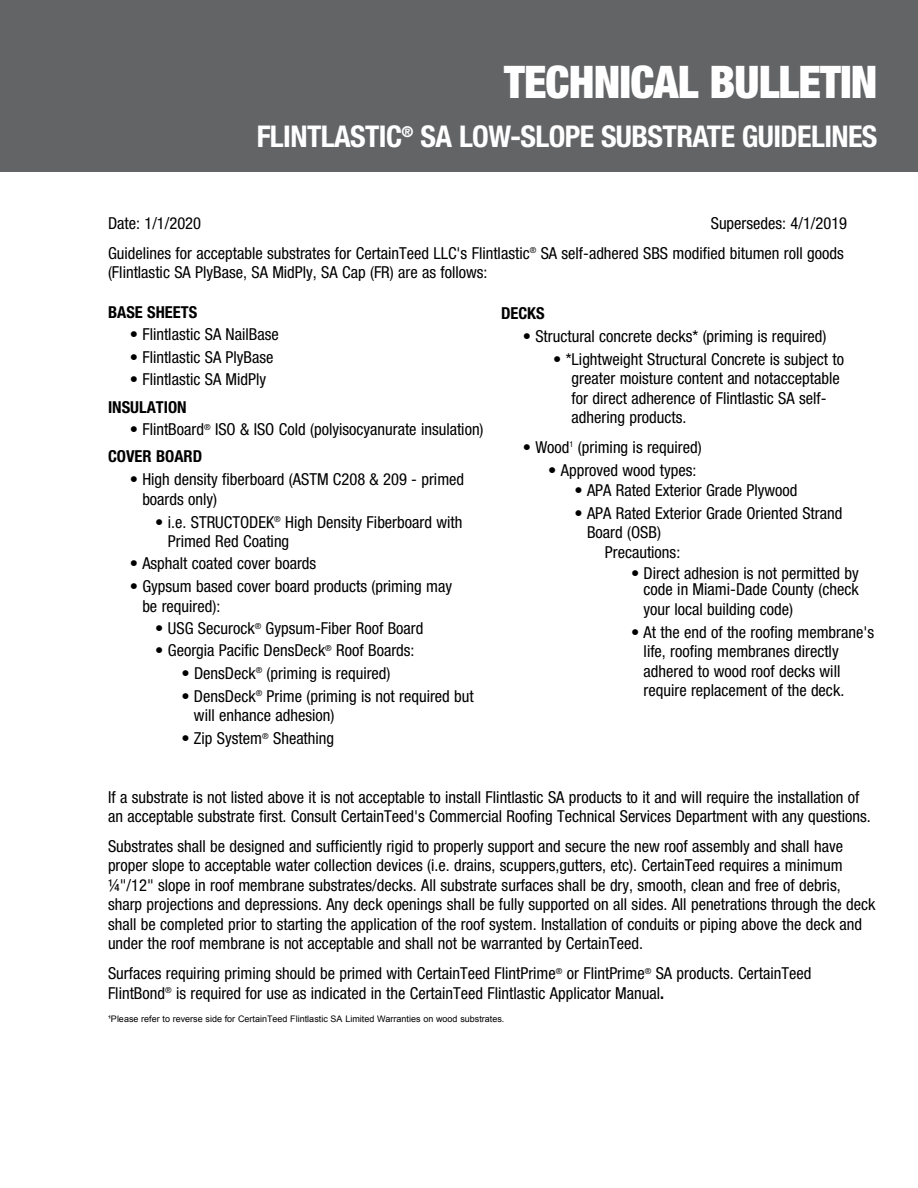
<style>
.page{position:relative;width:918px;height:1188px;background:#fff}
.page>*{position:absolute;margin:0;border:0;box-sizing:border-box;transform-origin:0 0}
.t1{font:900 condensed 45px "Helvetica Neue";letter-spacing:-.02em;color:#fff}
.t2{font:700 condensed 30px "Helvetica Neue";letter-spacing:-.02em;color:#fff}
.t3{font:condensed 16.5px/19.5px "Helvetica Neue";color:#000}
.t4{font:700 condensed 16.5px "Helvetica Neue";color:#000}
.t5{font:9px "Arial";color:#000}
.s1{font-weight:700}
</style>
<div class="page">
<div style="left:0;top:0;width:918px;height:172px;background:#636466"></div>
<h1 class="t1" style="left:504px;top:55px;width:375px">TECHNICAL BULLETIN</h1>
<h2 class="t2" style="left:257px;top:118px;width:622px">FLINTLASTIC<sup>®</sup> SA LOW-SLOPE SUBSTRATE GUIDELINES</h2>
<h1 class="t1" style="left:772px;top:68px;width:107px">NAME</h1>
<h2 class="t2" style="left:768px;top:121px;width:111px">SUBTITLE</h2>
<p class="t3" style="left:108px;top:208px;width:741px;line-height:29.7px;text-align:right">Supersedes: 4/1/2019<br>Guidelines for acceptable substrates for CertainTeed LLC's Flintlastic<sup>®</sup> SA self-adhered SBS modified bitumen roll goods</p>
<p class="t3" style="left:108px;top:263px;width:381px">(Flintlastic SA PlyBase, SA MidPly, SA Cap (FR) are as follows:</p>
<p class="t3" style="left:108px;top:213px;width:95px">Date: 1/1/2020</p>
<p class="t4" style="left:108px;top:303px;width:91px">BASE SHEETS</p>
<p class="t3" style="left:130px;top:325px;width:151px">• Flintlastic SA NailBase</p>
<p class="t3" style="left:130px;top:347px;width:145px">• Flintlastic SA PlyBase</p>
<p class="t3" style="left:130px;top:369px;width:138px">• Flintlastic SA MidPly</p>
<p class="t4" style="left:108px;top:397px;width:80px">INSULATION</p>
<p class="t3" style="left:108px;top:416px;width:377px;line-height:26.7px;text-indent:22px">• FlintBoard<sup>®</sup> ISO &amp; ISO Cold (polyisocyanurate insulation)<br><span class="s1">COVER BOARD</span></p>
<p class="t3" style="left:142px;top:469px;width:323px;text-indent:-13px">• High density fiberboard (ASTM C208 &amp; 209 - primed boards only)</p>
<p class="t3" style="left:168px;top:512px;width:296px;text-indent:-13px">• i.e. STRUCTODEK<sup>®</sup> High Density Fiberboard with<br>Primed Red Coating</p>
<p class="t3" style="left:130px;top:554px;width:188px">• Asphalt coated cover boards</p>
<p class="t3" style="left:142px;top:577px;width:311px;text-indent:-13px">• Gypsum based cover board products (priming may be required):</p>
<p class="t3" style="left:155px;top:618px;width:270px">• USG Securock<sup>®</sup> Gypsum-Fiber Roof Board</p>
<p class="t3" style="left:155px;top:641px;width:261px">• Georgia Pacific DensDeck<sup>®</sup> Roof Boards:</p>
<p class="t3" style="left:181px;top:663px;width:211px">• DensDeck<sup>®</sup> (priming is required)</p>
<p class="t3" style="left:194px;top:686px;width:281px;text-indent:-13px">• DensDeck<sup>®</sup> Prime (priming is not required but will enhance adhesion)</p>
<p class="t3" style="left:181px;top:728px;width:154px">• Zip System<sup>®</sup> Sheathing</p>
<p class="t4" style="left:501px;top:303px;width:45px">DECKS</p>
<p class="t3" style="left:523px;top:326px;width:305px">• Structural concrete decks* (priming is required)</p>
<p class="t3" style="left:572px;top:349px;width:274px;text-indent:-18px">• *Lightweight Structural Concrete is subject to greater moisture content and notacceptable for direct adherence of Flintlastic SA self&shy;adhering products.</p>
<p class="t3" style="left:523px;top:437px;width:181px">• Wood<sup>1</sup> (priming is required)</p>
<p class="t3" style="left:548px;top:460px;width:150px">• Approved wood types:</p>
<p class="t3" style="left:574px;top:480px;width:225px">• APA Rated Exterior Grade Plywood</p>
<p class="t3" style="left:574px;top:503px;width:270px">• APA Rated Exterior Grade Oriented Strand</p>
<p class="t3" style="left:587px;top:523px;width:76px">Board (OSB)</p>
<p class="t3" style="left:605px;top:543px;width:77px">Precautions:</p>
<p class="t3" style="left:631px;top:564px;width:229px;line-height:16.5px;text-align:right">• Direct adhesion is not permitted by code in Miami-Dade County (check</p>
<p class="t3" style="left:644px;top:599px;width:151px">your local building code)</p>
<p class="t3" style="left:644px;top:622px;width:232px;text-indent:-13px">• At the end of the roofing membrane's life, roofing membranes directly adhered to wood roof decks will require replacement of the deck.</p>
<p class="t3" style="left:108px;top:787px;width:764px">If a substrate is not listed above it is not acceptable to install Flintlastic SA products to it and will require the installation of an acceptable substrate first. Consult CertainTeed's Commercial Roofing Technical Services Department with any questions.</p>
<p class="t3" style="left:108px;top:836px;width:769px">Substrates shall be designed and sufficiently rigid to properly support and secure the new roof assembly and shall have proper slope to acceptable water collection devices (i.e. drains, scuppers,gutters, etc). CertainTeed requires a minimum ¼"/12" slope in roof membrane substrates/decks. All substrate surfaces shall be dry, smooth, clean and free of debris, sharp projections and depressions. Any deck openings shall be fully supported on all sides. All penetrations through the deck shall be completed prior to starting the application of the roof system. Installation of conduits or piping above the deck and under the roof membrane is not acceptable and shall not be warranted by CertainTeed.</p>
<p class="t3" style="left:108px;top:963px;width:705px">Surfaces requiring priming should be primed with CertainTeed FlintPrime<sup>®</sup> or FlintPrime<sup>®</sup> SA products. CertainTeed<br>FlintBond<sup>®</sup> is required for use as indicated in the CertainTeed Flintlastic Applicator Manual<span class="s1">.</span></p>
<p class="t5" style="left:108px;top:1013px;width:398px">¹Please refer to reverse side for CertainTeed Flintlastic SA Limited Warranties on wood substrates.</p>
</div>
